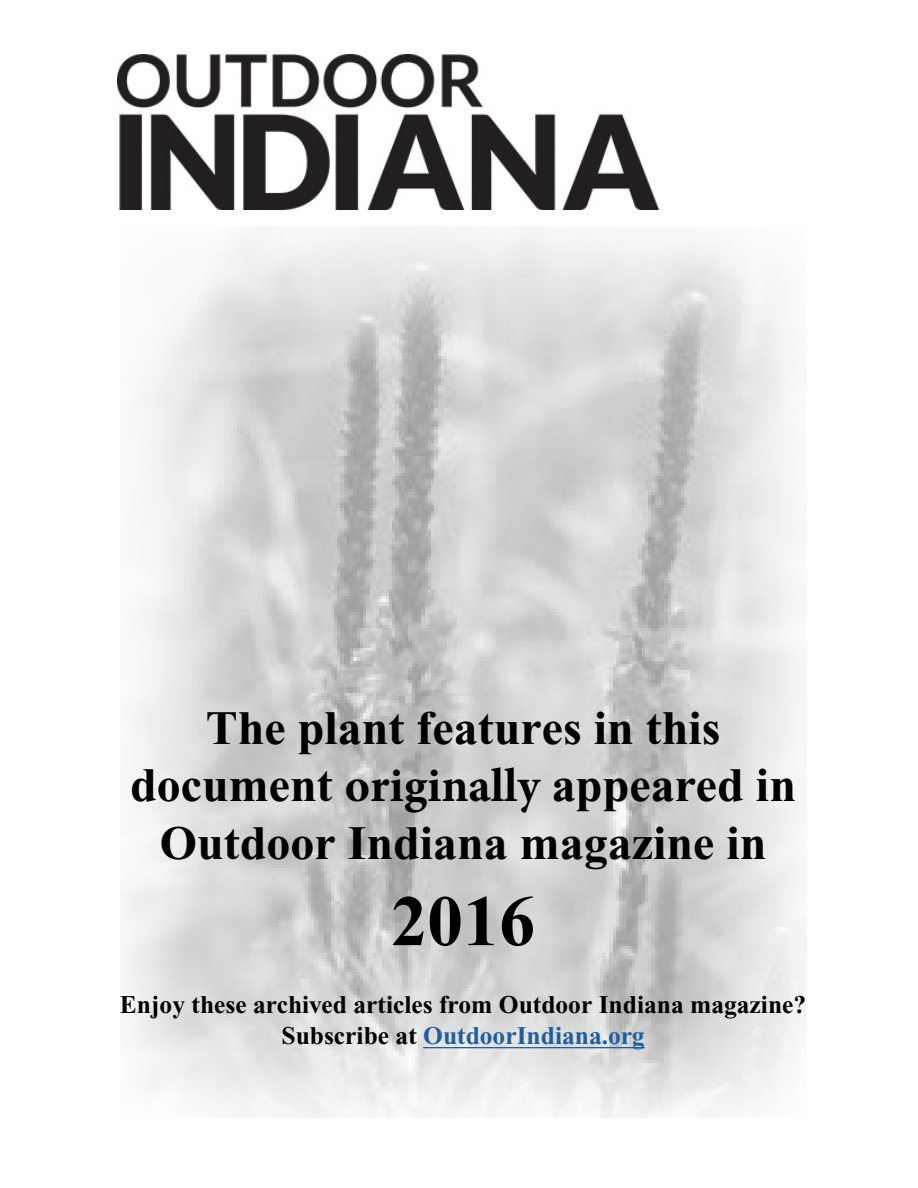
<style>
.page{position:relative;width:918px;height:1188px;background:#fff}
.page>*{position:absolute;margin:0;border:0;box-sizing:border-box;transform-origin:0 0}
.t1{font:700 72px "Times New Roman";color:#000}
.t2{font:700 48px/57.6px "Times New Roman";color:#000;text-align:center}
.t3{font:700 25.5px/30.6px "Times New Roman";color:#000;text-align:center}
.s1{font-family:"Minion Pro"}
.s2{color:#215e9e}
</style>
<div class="page">
<img style="left:123px;top:229px;width:684px;height:889px">
<img style="left:118px;top:54px;width:541px;height:155px">
<hr style="left:423px;top:1047px;width:222px;height:1px;background:#215e9e">
<h2 class="t2" style="left:130px;top:699px;width:667px">The plant features in this document <span class="s1">originally</span> appeared in<br>Outdoor Indiana magazine in</h2>
<h1 class="t1" style="left:391px;top:881px;width:145px">2016</h1>
<p class="t3" style="left:120px;top:990px;width:688px">Enjoy these archived articles from Outdoor Indiana magazine?<br>Subscribe at <span class="s2">OutdoorIndiana.org</span></p>
</div>
